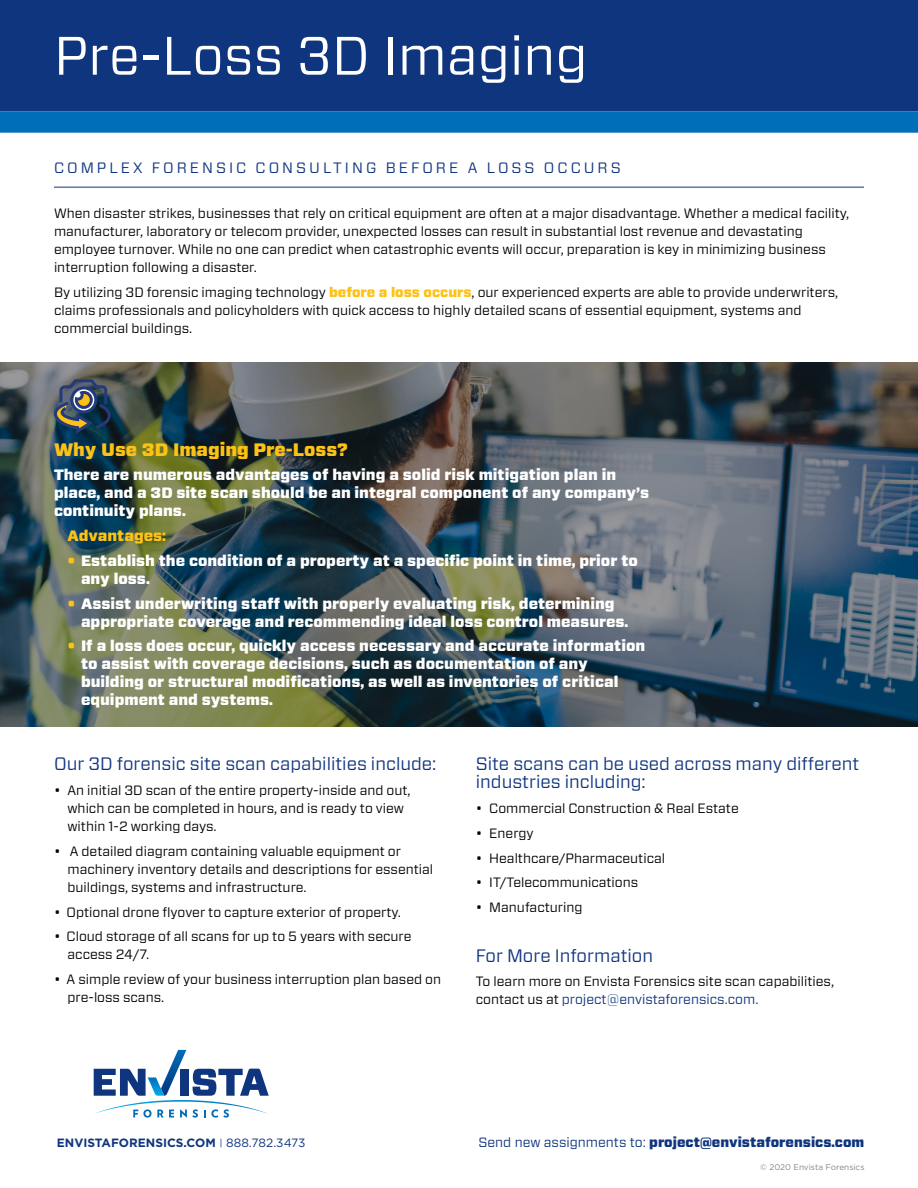
<style>
.page{position:relative;width:918px;height:1188px;background:#fff}
.page>*{position:absolute;margin:0;border:0;box-sizing:border-box;transform-origin:0 0}
.t1{font:54px "Forza";color:#fff}
.t2{font:18px/18px "Forza";color:#10357f}
.t3{font:900 18px "Forza";color:#fec214}
.t4{font:900 15px/18px "Forza";color:#fff}
.t5{font:15px "Forza";letter-spacing:.2em;color:#10357f}
.t6{font:900 15px "Forza";color:#fec214}
.t7{font:13.5px/18px "Forza";color:#000}
.t8{font:900 13.5px "Forza";color:#10357f}
.t9{font:700 12px "Gotham HTF";color:#10357f}
.t10{font:8.25px "Gotham HTF";color:#868686}
.s1{font-weight:900;color:#fec214}
.s2{color:#fec214}
.s3{color:#10357f}
.s4{font-family:"Proxima Nova";font-weight:400}
.s5{font-weight:400}
</style>
<div class="page">
<img style="left:0;top:362px;width:918px;height:365px">
<div style="left:0;top:0;width:918px;height:111px;background:#10357f"></div>
<svg style="left:0;top:111px;width:918px;height:22px;background:#0570ba"></svg>
<hr style="left:54px;top:187px;width:810px;height:1px;background:#10357f">
<svg style="left:52px;top:378px;width:60px;height:59px;background:#435461"></svg>
<svg style="left:94px;top:1050px;width:175px;height:68px"></svg>
<h1 class="t1" style="left:54px;top:19px;width:535px">Pre-Loss 3D Imaging</h1>
<p class="t5" style="left:54px;top:158px;width:568px">COMPLEX FORENSIC CONSULTING BEFORE A LOSS OCCURS</p>
<p class="t7" style="left:54px;top:205px;width:797px">When disaster strikes, businesses that rely on critical equipment are often at a major disadvantage. Whether a medical facility, manufacturer, laboratory or telecom provider, unexpected losses can result in substantial lost revenue and devastating employee turnover. While no one can predict when catastrophic events will occur, preparation is key in minimizing business interruption following a disaster.</p>
<p class="t7" style="left:54px;top:283px;width:786px">By utilizing 3D forensic imaging technology <span class="s1">before a loss occurs</span>, our experienced experts are able to provide underwriters, claims professionals and policyholders with quick access to highly detailed scans of essential equipment, systems and commercial buildings.</p>
<h2 class="t3" style="left:54px;top:437px;width:296px">Why Use 3D Imaging Pre-Loss?</h2>
<p class="t4" style="left:54px;top:466px;width:597px">There are numerous advantages of having a solid risk mitigation plan in place, and a 3D site scan should be an integral component of any company’s continuity plans.</p>
<p class="t6" style="left:68px;top:526px;width:100px">Advantages:</p>
<p class="t4" style="left:81px;top:552px;width:558px;text-indent:-14px"><span class="s2">•</span> Establish the condition of a property at a specific point in time, prior to any loss.</p>
<p class="t4" style="left:81px;top:595px;width:549px;text-indent:-14px"><span class="s2">•</span> Assist underwriting staff with properly evaluating risk, determining appropriate coverage and recommending ideal loss control measures.</p>
<p class="t4" style="left:81px;top:637px;width:566px;text-indent:-14px"><span class="s2">•</span> If a loss does occur, quickly access necessary and accurate information to assist with coverage decisions, such as documentation of any building or structural modifications, as well as inventories of critical equipment and systems.</p>
<h2 class="t2" style="left:54px;top:755px;width:384px">Our 3D forensic site scan capabilities include:</h2>
<p class="t7" style="left:68px;top:781px;width:345px;text-indent:-14px">• An initial 3D scan of the entire property-inside and out, which can be completed in hours, and is ready to view within 1-2 working days.</p>
<p class="t7" style="left:68px;top:842px;width:367px;text-indent:-14px">• A detailed diagram containing valuable equipment or machinery inventory details and descriptions for essential buildings, systems and infrastructure.</p>
<p class="t7" style="left:54px;top:903px;width:349px">• Optional drone flyover to capture exterior of property.</p>
<p class="t7" style="left:68px;top:927px;width:346px;text-indent:-14px">• Cloud storage of all scans for up to 5 years with secure access 24/7.</p>
<p class="t7" style="left:68px;top:970px;width:375px;text-indent:-14px">• A simple review of your business interruption plan based on pre-loss scans.</p>
<h2 class="t2" style="left:476px;top:755px;width:385px">Site scans can be used across many different industries including:</h2>
<p class="t7" style="left:476px;top:799px;width:265px">• Commercial Construction &amp; Real Estate</p>
<p class="t7" style="left:476px;top:824px;width:59px">• Energy</p>
<p class="t7" style="left:476px;top:849px;width:191px">• Healthcare/Pharmaceutical</p>
<p class="t7" style="left:476px;top:873px;width:164px">• IT/Telecommunications</p>
<p class="t7" style="left:476px;top:898px;width:108px">• Manufacturing</p>
<h2 class="t2" style="left:476px;top:946px;width:179px">For More Information</h2>
<p class="t7" style="left:476px;top:972px;width:360px">To learn more on Envista Forensics site scan capabilities, contact us at <span class="s3">project@envistaforensics.com.</span></p>
<p class="t9" style="left:57px;top:1136px;width:250px">ENVISTAFORENSICS.COM <span class="s4">|</span> <span class="s5">888.782.3473</span></p>
<p class="t8" style="left:478px;top:1133px;width:387px"><span class="s5">Send new assignments to:</span> project@envistaforensics.com</p>
<p class="t10" style="left:760px;top:1163px;width:106px">© 2020 Envista Forensics</p>
</div>
